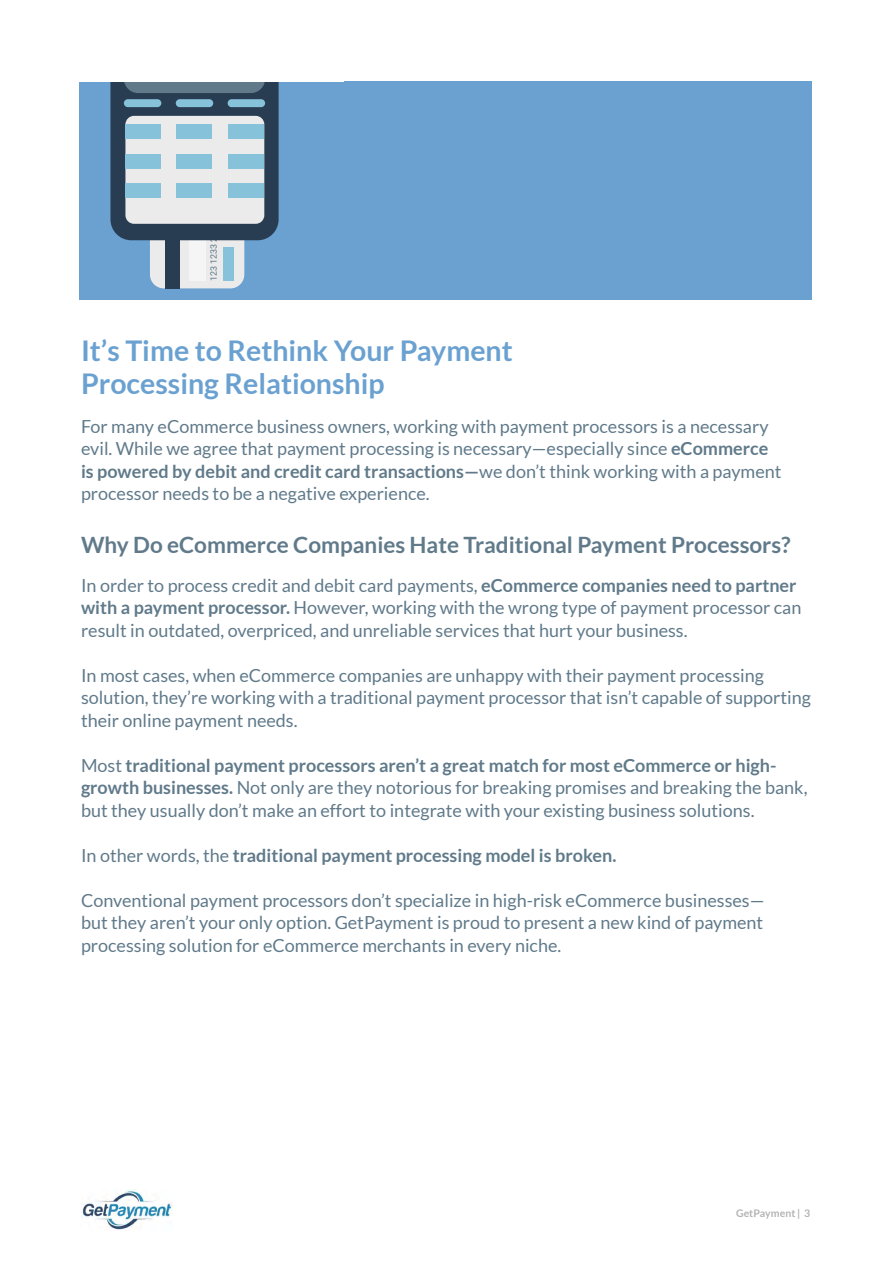
<style>
.page{position:relative;width:893px;height:1263px;background:#fff}
.page>*{position:absolute;margin:0;border:0;box-sizing:border-box;transform-origin:0 0}
.t1{font:700 28.5px/33px "Lato";color:#6aa1d1}
.t2{font:700 22.5px "Lato";color:#607a8a}
.t3{font:18px/22.5px "Lato";color:#607a8a}
.t4{font:700 18px "Lato";color:#607a8a}
.t5{font:700 10.5px "Lato";color:#b4b4b4}
.t6{font:9px "Roboto";color:#617a8a}
.s1{font-weight:700}
.s2{font-weight:400}
</style>
<div class="page">
<img style="left:82px;top:1189px;width:91px;height:41px">
<div style="left:80px;top:81px;width:732px;height:218px;background:#6aa1d1"></div>
<div style="left:150px;top:140px;width:94px;height:148px;background:#ebebeb;border-radius:14px"></div>
<div style="left:165px;top:140px;width:15px;height:148px;background:#293d52"></div>
<div style="left:189px;top:188px;width:16px;height:93px;background:#f5f5f5"></div>
<div style="left:223px;top:248px;width:11px;height:33px;background:#87c2db"></div>
<svg style="left:110px;top:81px;width:169px;height:159px"></svg>
<div style="left:124px;top:99px;width:37px;height:8px;background:#87c2db;border-radius:4px"></div>
<div style="left:176px;top:99px;width:37px;height:8px;background:#87c2db;border-radius:4px"></div>
<div style="left:228px;top:99px;width:37px;height:8px;background:#87c2db;border-radius:4px"></div>
<div style="left:125px;top:125px;width:36px;height:14px;background:#87c2db"></div>
<div style="left:125px;top:154px;width:36px;height:14px;background:#87c2db"></div>
<div style="left:125px;top:183px;width:36px;height:14px;background:#87c2db"></div>
<div style="left:176px;top:125px;width:36px;height:14px;background:#87c2db"></div>
<div style="left:176px;top:154px;width:36px;height:14px;background:#87c2db"></div>
<div style="left:176px;top:183px;width:36px;height:14px;background:#87c2db"></div>
<div style="left:228px;top:125px;width:36px;height:14px;background:#87c2db"></div>
<div style="left:228px;top:154px;width:36px;height:14px;background:#87c2db"></div>
<div style="left:228px;top:183px;width:36px;height:14px;background:#87c2db"></div>
<p class="t6" style="left:207px;top:281px;width:61px;rotate:-90deg">123 1233 2324</p>
<h1 class="t1" style="left:81px;top:333px;width:433px">It’s Time to Rethink Your Payment<br>Processing Relationship</h1>
<p class="t3" style="left:81px;top:415px;width:702px">For many eCommerce business owners, working with payment processors is a necessary evil. While we agree that payment processing is necessary—especially since <span class="s1">eCommerce is powered by debit and credit card transactions—</span>we don’t think working with a payment processor needs to be a negative experience.</p>
<p class="t2" style="left:81px;top:532px;width:711px">Why Do eCommerce Companies Hate Traditional Payment Processors?</p>
<p class="t3" style="left:81px;top:574px;width:722px">In order to process credit and debit card payments, <span class="s1">eCommerce companies need to partner with a payment processor.</span> However, working with the wrong type of payment processor can result in outdated, overpriced, and unreliable services that hurt your business.</p>
<p class="t3" style="left:81px;top:664px;width:731px">In most cases, when eCommerce companies are unhappy with their payment processing solution, they’re working with a traditional payment processor that isn’t capable of supporting their online payment needs.</p>
<p class="t3" style="left:81px;top:754px;width:728px">Most <span class="s1">traditional payment processors aren’t a great match for most eCommerce or high&shy;growth businesses.</span> Not only are they notorious for breaking promises and breaking the bank, but they usually don’t make an effort to integrate with your existing business solutions.</p>
<p class="t4" style="left:81px;top:845px;width:537px"><span class="s2">In other words, the</span> traditional payment processing model is broken.</p>
<p class="t3" style="left:81px;top:889px;width:685px;text-align:justify">Conventional payment processors don’t specialize in high-risk eCommerce businesses— but they aren’t your only option. GetPayment is proud to present a new kind of payment processing solution for eCommerce merchants in every niche.</p>
<p class="t5" style="left:736px;top:1207px;width:76px">GetPayment | 3</p>
</div>
